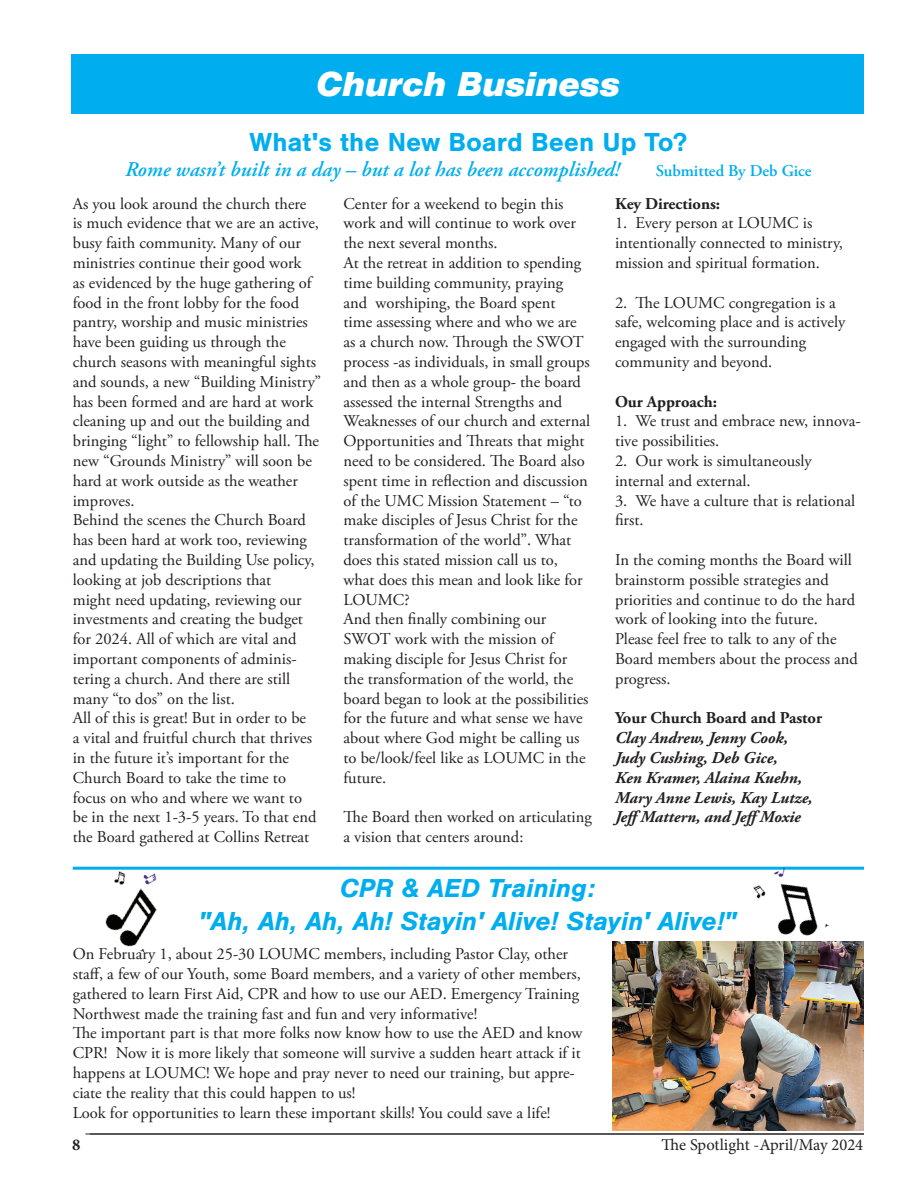
<style>
.page{position:relative;width:918px;height:1188px;background:#fff}
.page>*{position:absolute;margin:0;border:0;box-sizing:border-box;transform-origin:0 0}
.t1{font:italic 900 36px "Nimbus San";letter-spacing:-.005em;color:#fff}
.t2{font:italic 700 27px/32.4px "Nimbus San";color:#00aeef;text-align:center}
.t3{font:700 27px "Nimbus San";color:#00aeef}
.t4{font:italic 600 21px "Adobe Garamond Pro";color:#00aeef}
.t5{font:16.5px/19.8px "Adobe Garamond Pro";color:#231f20}
.t6{font:italic 700 16.5px/19.8px "Adobe Garamond Pro";color:#231f20}
.t7{font:700 16.5px "Adobe Garamond Pro";color:#231f20}
.t8{font:16.5px "Minion Pro";color:#231f20}
.t9{font:600 16.5px "Adobe Garamond Pro";color:#00aeef}
.t10{font:700 16.5px "Minion Pro";color:#231f20}
</style>
<div class="page">
<hr style="left:85px;top:1134px;width:779px;height:1px;background:#231f20">
<div style="left:72px;top:54px;width:792px;height:59px;background:#00aeef"></div>
<hr style="left:73px;top:867px;width:791px;height:3px;background:#00aeef">
<img style="left:612px;top:942px;width:252px;height:189px">
<img style="left:751px;top:866px;width:80px;height:83px">
<img style="left:96px;top:866px;width:74px;height:87px">
<h1 class="t1" style="left:316px;top:63px;width:305px">Church Business</h1>
<h2 class="t3" style="left:249px;top:127px;width:439px">What's the New Board Been Up To?</h2>
<p class="t4" style="left:125px;top:158px;width:496px">Rome wasn’t built in a day – but a lot has been accomplished!</p>
<p class="t9" style="left:656px;top:162px;width:157px">Submitted By Deb Gice</p>
<p class="t5" style="left:73px;top:194px;width:250px">As you look around the church there<br>is much evidence that we are an active, busy faith community. Many of our ministries continue their good work<br>as evidenced by the huge gathering of food in the front lobby for the food pantry, worship and music ministries have been guiding us through the church seasons with meaningful sights and sounds, a new “Building Ministry” has been formed and are hard at work cleaning up and out the building and bringing “light” to fellowship hall. The new “Grounds Ministry” will soon be hard at work outside as the weather improves.<br>Behind the scenes the Church Board has been hard at work too, reviewing and updating the Building Use policy, looking at job descriptions that<br>might need updating, reviewing our investments and creating the budget for 2024. All of which are vital and important components of adminis&shy;tering a church. And there are still many “to dos” on the list.<br>All of this is great! But in order to be<br>a vital and fruitful church that thrives in the future it’s important for the Church Board to take the time to focus on who and where we want to<br>be in the next 1-3-5 years. To that end the Board gathered at Collins Retreat</p>
<p class="t5" style="left:343px;top:194px;width:248px">Center for a weekend to begin this work and will continue to work over the next several months.<br>At the retreat in addition to spending time building community, praying and worshiping, the Board spent<br>time assessing where and who we are as a church now. Through the SWOT process -as individuals, in small groups and then as a whole group- the board assessed the internal Strengths and Weaknesses of our church and external Opportunities and Threats that might need to be considered. The Board also spent time in reflection and discussion of the UMC Mission Statement – “to make disciples of Jesus Christ for the transformation of the world”. What does this stated mission call us to, what does this mean and look like for LOUMC?<br>And then finally combining our SWOT work with the mission of making disciple for Jesus Christ for the transformation of the world, the board began to look at the possibilities for the future and what sense we have about where God might be calling us to be/look/feel like as LOUMC in the future.</p>
<p class="t5" style="left:343px;top:808px;width:250px">The Board then worked on articulating a vision that centers around:</p>
<p class="t7" style="left:615px;top:194px;width:107px">Key Directions:</p>
<p class="t5" style="left:615px;top:214px;width:229px">1. Every person at LOUMC is intentionally connected to ministry, mission and spiritual formation.</p>
<p class="t5" style="left:615px;top:293px;width:232px">2. The LOUMC congregation is a safe, welcoming place and is actively engaged with the surrounding community and beyond.</p>
<p class="t7" style="left:615px;top:392px;width:104px">Our Approach:</p>
<p class="t5" style="left:615px;top:412px;width:247px">1. We trust and embrace new, innova&shy;tive possibilities.</p>
<p class="t5" style="left:615px;top:451px;width:198px">2. Our work is simultaneously internal and external.</p>
<p class="t5" style="left:615px;top:491px;width:242px">3. We have a culture that is relational first.</p>
<p class="t5" style="left:615px;top:550px;width:244px">In the coming months the Board will brainstorm possible strategies and priorities and continue to do the hard work of looking into the future.<br>Please feel free to talk to any of the<br>Board members about the process and progress.</p>
<p class="t7" style="left:615px;top:709px;width:209px">Your Church Board and Pastor</p>
<p class="t6" style="left:615px;top:728px;width:199px">Clay Andrew, Jenny Cook,<br>Judy Cushing, Deb Gice,<br>Ken Kramer, Alaina Kuehn,<br>Mary Anne Lewis, Kay Lutze,<br>JeffMattern, and JeffMoxie</p>
<h2 class="t2" style="left:199px;top:872px;width:539px">CPR &amp; AED Training:<br>"Ah, Ah, Ah, Ah! Stayin' Alive! Stayin' Alive!"</h2>
<p class="t5" style="left:73px;top:945px;width:511px">On February 1, about 25-30 LOUMC members, including Pastor Clay, other staff, a few of our Youth, some Board members, and a variety of other members, gathered to learn First Aid, CPR and how to use our AED. Emergency Training Northwest made the training fast and fun and very informative!<br>The important part is that more folks now know how to use the AED and know CPR! Now it is more likely that someone will survive a sudden heart attack if it happens at LOUMC! We hope and pray never to need our training, but appre&shy;ciate the reality that this could happen to us!<br>Look for opportunities to learn these important skills! You could save a life!</p>
<p class="t8" style="left:662px;top:1134px;width:203px">The Spotlight -April/May 2024</p>
<p class="t10" style="left:72px;top:1134px;width:10px">8</p>
</div>
